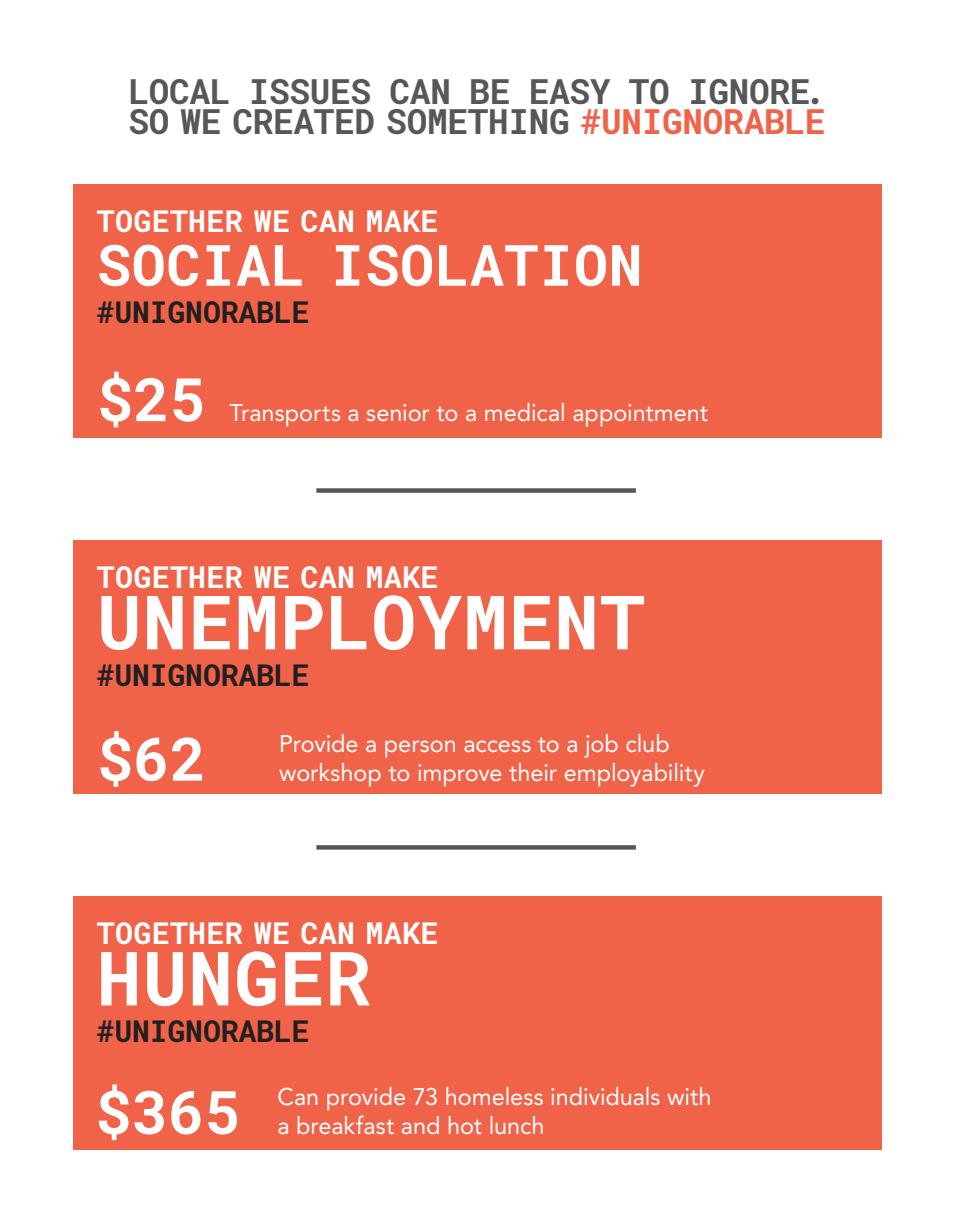
<style>
.page{position:relative;width:954px;height:1224px;background:#fff}
.page>*{position:absolute;margin:0;border:0;box-sizing:border-box;transform-origin:0 0}
.t1{font:700 75px "Roboto Mono";letter-spacing:.01em;color:#fff}
.t2{font:700 60px "Roboto Mono";letter-spacing:.01em;color:#fff}
.t3{font:700 57px "Roboto Mono";letter-spacing:.01em;color:#fff}
.t4{font:700 34.5px/30px "Roboto Mono";letter-spacing:-.01em;color:#555759}
.t5{font:700 30px "Roboto Mono";letter-spacing:.01em;color:#fff}
.t6{font:700 30px "Roboto Mono";letter-spacing:-.01em;color:#231f20}
.t7{font:24px/28.8px "Avenir LT Std";letter-spacing:-.005em;color:#fff}
.s1{color:#f16349}
</style>
<div class="page">
<div style="left:74px;top:897px;width:808px;height:253px;background:#f16349"></div>
<div style="left:74px;top:541px;width:808px;height:253px;background:#f16349"></div>
<div style="left:316px;top:845px;width:320px;height:5px;background:#555759"></div>
<div style="left:316px;top:488px;width:320px;height:5px;background:#555759"></div>
<div style="left:74px;top:184px;width:808px;height:254px;background:#f16349"></div>
<h3 class="t4" style="left:128px;top:75px;width:698px">LOCAL ISSUES CAN BE EASY TO IGNORE.<br>SO WE CREATED SOMETHING <span class="s1">#UNIGNORABLE</span></h3>
<p class="t5" style="left:97px;top:200px;width:343px">TOGETHER WE CAN MAKE</p>
<h3 class="t3" style="left:97px;top:225px;width:548px">SOCIAL ISOLATION</h3>
<p class="t6" style="left:97px;top:291px;width:214px">#UNIGNORABLE</p>
<h2 class="t2" style="left:97px;top:357px;width:111px">$25</h2>
<p class="t7" style="left:230px;top:399px;width:480px">Transports a senior to a medical appointment</p>
<p class="t5" style="left:97px;top:556px;width:343px">TOGETHER WE CAN MAKE</p>
<h1 class="t1" style="left:97px;top:570px;width:550px">UNEMPLOYMENT</h1>
<p class="t6" style="left:97px;top:654px;width:214px">#UNIGNORABLE</p>
<h2 class="t2" style="left:97px;top:717px;width:111px">$62</h2>
<p class="t7" style="left:279px;top:729px;width:427px">Provide a person access to a job club workshop to improve their employability</p>
<p class="t5" style="left:97px;top:912px;width:343px">TOGETHER WE CAN MAKE</p>
<h1 class="t1" style="left:97px;top:926px;width:275px">HUNGER</h1>
<p class="t6" style="left:97px;top:1010px;width:214px">#UNIGNORABLE</p>
<h2 class="t2" style="left:95px;top:1070px;width:147px">$365</h2>
<p class="t7" style="left:277px;top:1083px;width:436px">Can provide 73 homeless individuals with a breakfast and hot lunch</p>
</div>
